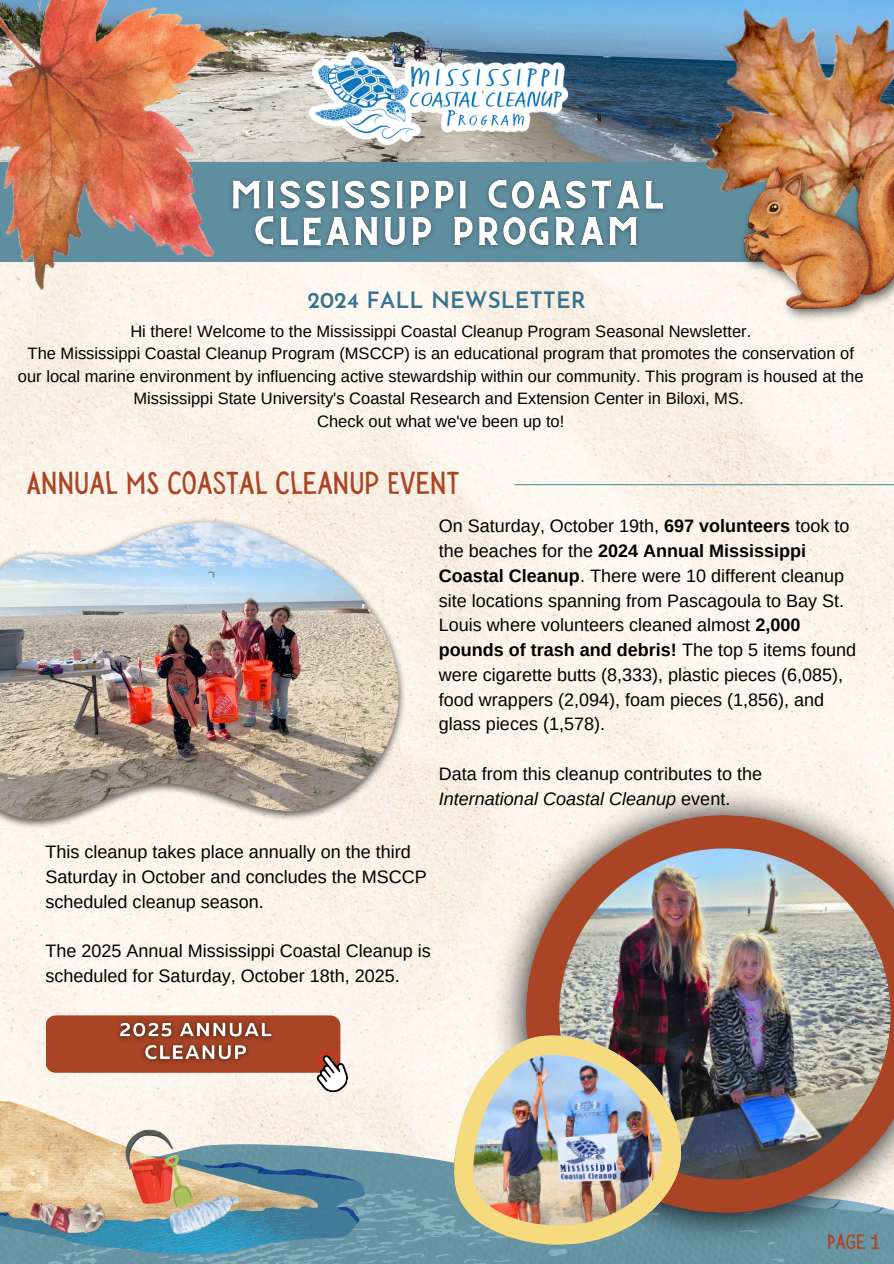
<style>
.page{position:relative;width:894px;height:1264px;background:#fff}
.page>*{position:absolute;margin:0;border:0;box-sizing:border-box;transform-origin:0 0}
.t1{font:31.95px "Sensa Wild Fill";color:#a94525}
.t2{font:600 22.5px "Josefin Sans";color:#347290}
.t3{font:21px "Sensa Wild Fill";color:#a94525}
.t4{font:18px/24.8px "Arimo";color:#000}
.t5{font:16.5px/22.5px "Arimo";color:#000;text-align:center}
.s1{font-weight:700}
.s2{font-style:italic}
</style>
<div class="page">
<img style="left:0;top:262px;width:893px;height:879px">
<img style="left:227px;top:0;width:439px;height:162px">
<hr style="left:514px;top:484px;width:379px;height:1px;background:#5f8e9e">
<svg style="left:0;top:1144px;width:471px;height:119px;background:#769fad"></svg>
<img style="left:0;top:1101px;width:317px;height:27px">
<svg style="left:0;top:1128px;width:367px;height:125px;background:#9ca8a4"></svg>
<div style="left:0;top:162px;width:893px;height:100px;background:#5f8e9e"></div>
<img style="left:297px;top:51px;width:283px;height:94px">
<div style="left:46px;top:1015px;width:294px;height:57px;background:#a94525;border-radius:10px"></div>
<svg style="left:315px;top:1048px;width:35px;height:45px"></svg>
<img style="left:109px;top:1012px;width:172px;height:51px">
<img style="left:471px;top:763px;width:422px;height:500px">
<svg style="left:525px;top:815px;width:368px;height:397px;background:#be8d7b"></svg>
<img style="left:559px;top:848px;width:331px;height:331px">
<img style="left:453px;top:1031px;width:230px;height:216px">
<img style="left:0;top:517px;width:406px;height:312px">
<img style="left:0;top:522px;width:399px;height:298px">
<img style="left:0;top:0;width:227px;height:289px">
<img style="left:666px;top:0;width:227px;height:326px">
<img style="left:730px;top:127px;width:163px;height:200px">
<img style="left:223px;top:164px;width:447px;height:92px">
<p class="t2" style="left:307px;top:291px;width:280px">2024 FALL NEWSLETTER</p>
<p class="t5" style="left:130px;top:320px;width:622px">Hi there! Welcome to the Mississippi Coastal Cleanup Program Seasonal Newsletter.</p>
<h1 class="t5" style="left:18px;top:342px;width:846px">The Mississippi Coastal Cleanup Program (MSCCP) is an educational program that promotes the conservation of our local marine environment by influencing active stewardship within our community. This program is housed at the<br>Mississippi State University's Coastal Research and Extension Center in Biloxi, MS.</h1>
<p class="t5" style="left:317px;top:410px;width:248px">Check out what we've been up to!</p>
<p class="t1" style="left:27px;top:465px;width:434px">ANNUAL MS COASTAL CLEANUP EVENT</p>
<p class="t4" style="left:439px;top:513px;width:418px">On Saturday, October 19th, <span class="s1">697 volunteers</span> took to the beaches for the <span class="s1">2024 Annual Mississippi Coastal Cleanup</span>. There were 10 different cleanup site locations spanning from Pascagoula to Bay St.<br>Louis where volunteers cleaned almost <span class="s1">2,000 pounds of trash and debris!</span> The top 5 items found were cigarette butts (8,333), plastic pieces (6,085), food wrappers (2,094), foam pieces (1,856), and glass pieces (1,578).</p>
<p class="t4" style="left:439px;top:761px;width:324px">Data from this cleanup contributes to the<br><span class="s2">International Coastal Cleanup</span> event.</p>
<p class="t4" style="left:46px;top:839px;width:382px">This cleanup takes place annually on the third<br>Saturday in October and concludes the MSCCP scheduled cleanup season.</p>
<p class="t4" style="left:46px;top:938px;width:386px">The 2025 Annual Mississippi Coastal Cleanup is scheduled for Saturday, October 18th, 2025.</p>
<p class="t3" style="left:826px;top:1230px;width:54px">PAGE 1</p>
</div>
